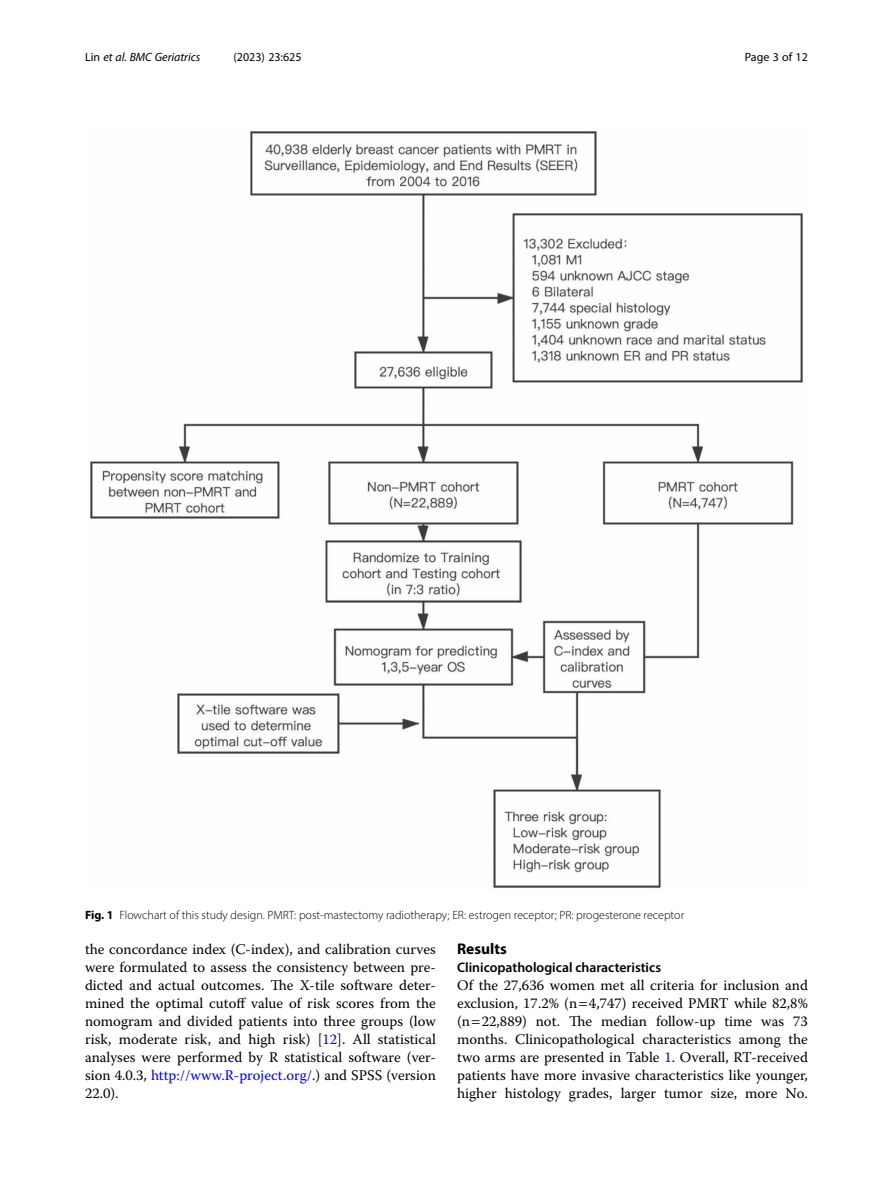
<style>
.page{position:relative;width:893px;height:1191px;background:#fff}
.page>*{position:absolute;margin:0;border:0;box-sizing:border-box;transform-origin:0 0}
.Head_1{font:700 15.45px "Myriad Pro";color:#000}
.Body_Text_Indent{font:14.7px/18px "Warnock Pro";color:#000;text-align:justify}
.Body_Text{font:14.7px/18px "Warnock Pro";color:#000;text-align:justify}
.Head_2_After_1{font:600 13.8px "Myriad Pro";color:#000}
.Figure_Caption{font:300 12px "Myriad Pro";color:#000}
.t1{font:italic 12px "Myriad Pro";color:#000}
.t2{font:12px "Myriad Pro";color:#000}
.s1{font-style:normal}
.s2{font-weight:700}
.s3{color:#00f}
</style>
<div class="page">
<img style="left:90px;top:131px;width:713px;height:757px">
<p class="t1" style="left:85px;top:50px;width:117px"><span class="s1">Lin</span> et al. BMC Geriatrics</p>
<p class="t2" style="left:234px;top:50px;width:70px">(2023) 23:625</p>
<p class="t2" style="left:745px;top:50px;width:65px">Page 3 of 12</p>
<p class="Figure_Caption" style="left:85px;top:908px;width:601px"><span class="s2">Fig. 1</span> Flowchart of this study design. PMRT: post-mastectomy radiotherapy; ER: estrogen receptor; PR: progesterone receptor</p>
<p class="Body_Text_Indent" style="left:85px;top:940px;width:352px">the concordance index (C-index), and calibration curves were formulated to assess the consistency between pre&shy;dicted and actual outcomes. The X-tile software deter&shy;mined the optimal cutoff value of risk scores from the nomogram and divided patients into three groups (low risk, moderate risk, and high risk) [<span class="s3">12</span>]. All statistical analyses were performed by R statistical software (ver&shy;sion 4.0.3, <span class="s3">http://www.R-project.org/</span>.) and SPSS (version 22.0).</p>
<p class="Head_1" style="left:457px;top:939px;width:51px">Results</p>
<p class="Head_2_After_1" style="left:457px;top:959px;width:205px">Clinicopathological characteristics</p>
<p class="Body_Text" style="left:457px;top:976px;width:352px">Of the 27,636 women met all criteria for inclusion and exclusion, 17.2% (n 4,747) received PMRT while 82,8% (n 22,889) not. The median follow-up time was 73 months. Clinicopathological characteristics among the two arms are presented in Table <span class="s3">1</span>. Overall, RT-received patients have more invasive characteristics like younger, higher histology grades, larger tumor size, more No.</p>
</div>
